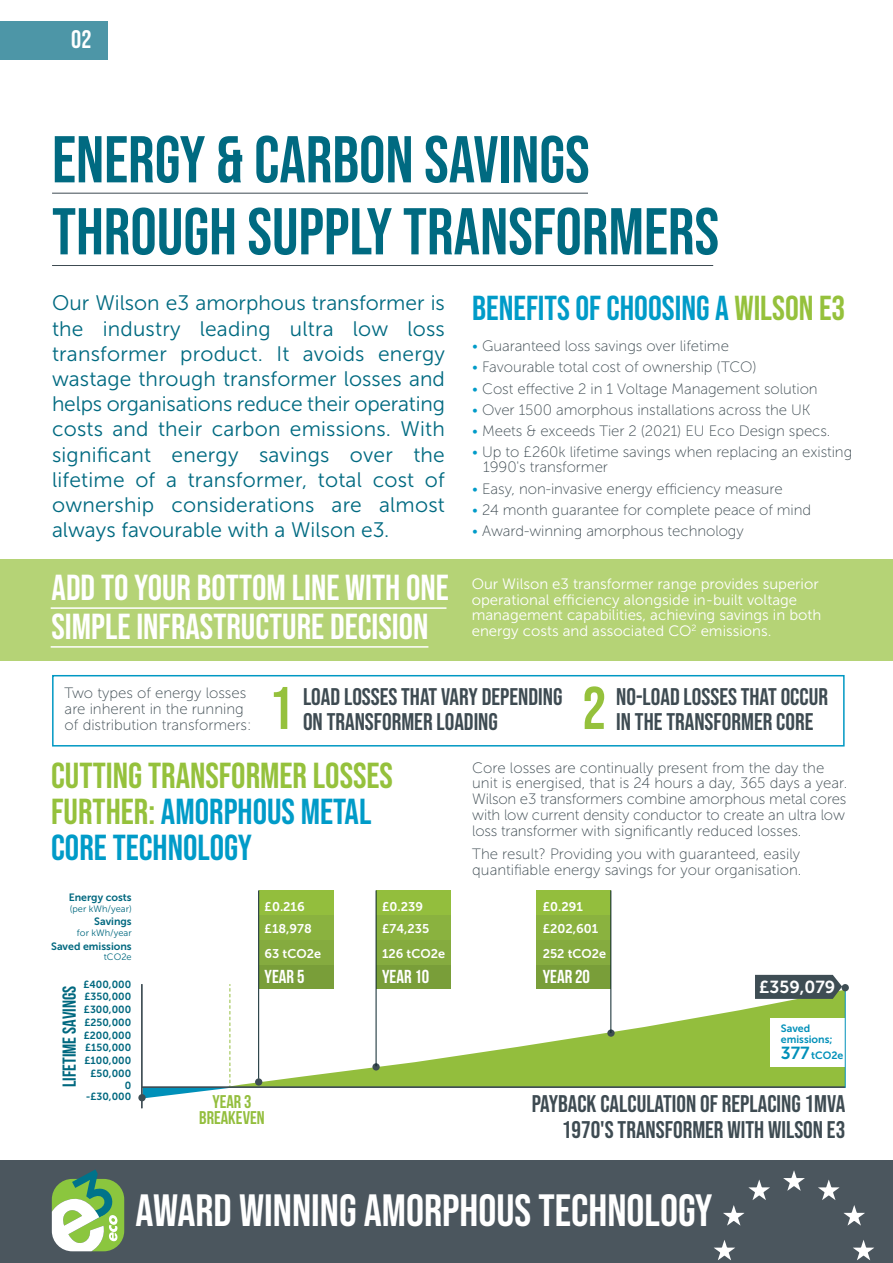
<style>
.page{position:relative;width:893px;height:1263px;background:#fff}
.page>*{position:absolute;margin:0;border:0;box-sizing:border-box;transform-origin:0 0}
.t1{font:66px/72px "Bebas Neue";color:#006a81}
.t2{font:60px "Bebas Neue";color:#95c13c}
.t3{font:45px "Bebas Neue";color:#fff}
.t4{font:36px/36px "Bebas Neue";color:#95c13c}
.t5{font:36px/39px "Bebas Neue";color:#fff}
.t6{font:34.5px "Bebas Neue";color:#009bc8}
.t7{font:25.2px "Bebas Neue";color:#fff}
.t8{font:24px/25.5px "Bebas Neue";color:#3e4b52;text-align:right}
.t9{font:21px/25.2px "Museo Sans 300";color:#006a81;text-align:justify}
.t10{font:18.75px "Bebas Neue";color:#fff}
.t11{font:18.75px "Bebas Neue";color:#00687f}
.t12{font:18.45px/16px "Bebas Neue";color:#93be3d;text-align:center}
.t13{font:17.4px "Museo Sans 700";color:#fff}
.t14{font:15px/15.8px "Museo Sans 100";letter-spacing:-.005em;color:#3e4b52}
.t15{font:15px/15.8px "Museo Sans 300";color:#fff}
.t16{font:12.6px/23px "Museo Sans 700";color:#fff}
.t17{font:10.65px "Museo Sans 700";color:#00687f}
.t18{font:10.65px/10.6px "Museo Sans 700";color:#0090b9}
.t19{font:10.35px/12.6px "Museo Sans 700";color:#00687f;text-align:right}
.t20{font:9.3px "Museo Sans 300";color:#00687f}
.s1{color:#95c13c}
.s2{color:#009bc8}
.s3{font-size:17.4px}
</style>
<div class="page">
<div style="left:52px;top:675px;width:793px;height:71px;border:2px solid #0098c3"></div>
<div style="left:259px;top:964px;width:74px;height:25px;background:#799e39"></div>
<div style="left:376px;top:964px;width:75px;height:25px;background:#799e39"></div>
<div style="left:536px;top:964px;width:75px;height:25px;background:#799e39"></div>
<svg style="left:235px;top:990px;width:610px;height:96px"></svg>
<svg style="left:143px;top:984px;width:92px;height:114px"></svg>
<hr style="left:141px;top:984px;width:2px;height:124px;background:#3e4d54">
<hr style="left:142px;top:1086px;width:703px;height:2px;background:#3e4d54">
<div style="left:138px;top:1094px;width:8px;height:7px;background:#3e4d54;border-radius:50%"></div>
<div style="left:259px;top:890px;width:74px;height:25px;background:#93be3d"></div>
<div style="left:259px;top:915px;width:74px;height:25px;background:#8ab23f"></div>
<div style="left:259px;top:940px;width:74px;height:24px;background:#85ab3f"></div>
<div style="left:376px;top:890px;width:75px;height:25px;background:#93be3d"></div>
<div style="left:376px;top:915px;width:75px;height:25px;background:#8ab23f"></div>
<div style="left:376px;top:940px;width:75px;height:24px;background:#85ab3f"></div>
<svg style="left:755px;top:975px;width:87px;height:24px;background:#455558"></svg>
<div style="left:770px;top:1019px;width:77px;height:48px;background:#fff"></div>
<hr style="left:845px;top:990px;width:1px;height:98px;background:#0090b9">
<div style="left:842px;top:984px;width:7px;height:7px;background:#3e4d54;border-radius:50%"></div>
<div style="left:536px;top:890px;width:75px;height:25px;background:#93be3d"></div>
<div style="left:536px;top:915px;width:75px;height:25px;background:#8ab23f"></div>
<div style="left:536px;top:940px;width:75px;height:24px;background:#85ab3f"></div>
<div style="left:255px;top:1078px;width:7px;height:8px;background:#3e4d54;border-radius:50%"></div>
<div style="left:372px;top:1063px;width:8px;height:7px;background:#3e4d54;border-radius:50%"></div>
<svg style="left:607px;top:1029px;width:8px;height:8px"></svg>
<hr style="left:611px;top:890px;width:1px;height:143px;background:#08242b">
<hr style="left:258px;top:890px;width:1px;height:188px;background:#08242b">
<hr style="left:376px;top:890px;width:1px;height:176px;background:#08242b">
<div style="left:0;top:559px;width:893px;height:102px;background:#b5d376"></div>
<div style="left:0;top:21px;width:108px;height:39px;background:#4d96a7"></div>
<hr style="left:52px;top:193px;width:536px;height:1px;background:#3e4b52">
<hr style="left:52px;top:265px;width:661px;height:1px;background:#3e4b52">
<div style="left:0;top:1161px;width:893px;height:102px;background:#4b565e"></div>
<svg style="left:783px;top:1170px;width:22px;height:21px"></svg>
<svg style="left:714px;top:1240px;width:21px;height:20px"></svg>
<svg style="left:853px;top:1240px;width:21px;height:20px"></svg>
<svg style="left:723px;top:1179px;width:47px;height:46px"></svg>
<svg style="left:818px;top:1179px;width:47px;height:46px"></svg>
<svg style="left:52px;top:1169px;width:72px;height:82px"></svg>
<hr style="left:51px;top:607px;width:395px;height:2px;background:#fff">
<hr style="left:51px;top:646px;width:377px;height:2px;background:#fff">
<p class="t7" style="left:71px;top:25px;width:22px">02</p>
<p class="t1" style="left:52px;top:127px;width:668px">ENERGY &amp; CARBON SAVINGS<br>THROUGH SUPPLY TRANSFORMERS</p>
<p class="t9" style="left:52px;top:293px;width:394px">Our Wilson e3 amorphous transformer is the industry leading ultra low loss transformer product. It avoids energy wastage through transformer losses and helps organisations reduce their operating costs and their carbon emissions. With significant energy savings over the lifetime of a transformer, total cost of ownership considerations are almost always favourable with a Wilson e3.</p>
<p class="t6" style="left:472px;top:289px;width:375px">BENEFITS OF CHOOSING A <span class="s1">WILSON E3</span></p>
<p class="t14" style="left:472px;top:340px;width:258px"><span class="s2">•</span> Guaranteed loss savings over lifetime</p>
<p class="t14" style="left:472px;top:361px;width:286px"><span class="s2">•</span> Favourable total cost of ownership (TCO)</p>
<p class="t14" style="left:472px;top:382px;width:347px"><span class="s2">•</span> Cost effective 2 in 1 Voltage Management solution</p>
<p class="t14" style="left:472px;top:403px;width:340px"><span class="s2">•</span> Over 1500 amorphous installations across the UK</p>
<p class="t14" style="left:472px;top:424px;width:360px"><span class="s2">•</span> Meets &amp; exceeds Tier 2 (2021) EU Eco Design specs.</p>
<p class="t14" style="left:483px;top:445px;width:371px;text-indent:-11px"><span class="s2">•</span> Up to £260k lifetime savings when replacing an existing<br>1990's transformer</p>
<p class="t14" style="left:472px;top:482px;width:312px"><span class="s2">•</span> Easy, non-invasive energy efficiency measure</p>
<p class="t14" style="left:472px;top:503px;width:340px"><span class="s2">•</span> 24 month guarantee for complete peace of mind</p>
<p class="t14" style="left:472px;top:524px;width:273px"><span class="s2">•</span> Award-winning amorphous technology</p>
<p class="t5" style="left:52px;top:570px;width:399px">ADD TO YOUR BOTTOM LINE WITH ONE<br>SIMPLE INFRASTRUCTURE DECISION</p>
<p class="t15" style="left:472px;top:577px;width:351px">Our Wilson e3 transformer range provides superior operational efficiency alongside in-built voltage management capabilities, achieving savings in both energy costs and associated CO<sup>2</sup> emissions.</p>
<p class="t2" style="left:269px;top:675px;width:25px">1</p>
<p class="t14" style="left:65px;top:687px;width:188px">Two types of energy losses are inherent in the running of distribution transformers:</p>
<p class="t8" style="left:303px;top:685px;width:261px">LOAD LOSSES THAT VARY DEPENDING</p>
<p class="t8" style="left:303px;top:710px;width:196px">ON TRANSFORMER LOADING</p>
<p class="t2" style="left:582px;top:675px;width:26px">2</p>
<p class="t8" style="left:616px;top:685px;width:213px">NO-LOAD LOSSES THAT OCCUR</p>
<p class="t8" style="left:616px;top:710px;width:199px">IN THE TRANSFORMER CORE</p>
<p class="t4" style="left:51px;top:759px;width:343px">CUTTING TRANSFORMER LOSSES<br>FURTHER: <span class="s2">AMORPHOUS METAL<br>CORE TECHNOLOGY</span></p>
<p class="t14" style="left:472px;top:761px;width:377px">Core losses are continually present from the day the unit is energised, that is 24 hours a day, 365 days a year.<br>Wilson e3 transformers combine amorphous metal cores with low current density conductor to create an ultra low loss transformer with significantly reduced losses.</p>
<p class="t14" style="left:472px;top:848px;width:331px">The result? Providing you with guaranteed, easily quantifiable energy savings for your organisation.</p>
<p class="t17" style="left:69px;top:893px;width:65px">Energy costs</p>
<p class="t20" style="left:70px;top:905px;width:63px">(per kWh/year)</p>
<p class="t17" style="left:94px;top:918px;width:39px">Savings</p>
<p class="t20" style="left:77px;top:929px;width:56px">for kWh/year</p>
<p class="t17" style="left:51px;top:942px;width:82px">Saved emissions</p>
<p class="t20" style="left:104px;top:954px;width:29px">tCO2e</p>
<p class="t11" style="left:59px;top:1087px;width:103px;rotate:-90deg">LIFETIME SAVINGS</p>
<p class="t19" style="left:83px;top:979px;width:49px">£400,000</p>
<p class="t19" style="left:84px;top:1004px;width:49px">£300,000</p>
<p class="t19" style="left:85px;top:991px;width:48px">£350,000</p>
<p class="t19" style="left:84px;top:1017px;width:48px">£250,000</p>
<p class="t19" style="left:85px;top:1042px;width:48px">£150,000 £100,000 £50,000<br>0</p>
<p class="t19" style="left:86px;top:1091px;width:47px">-£30,000</p>
<p class="t19" style="left:84px;top:1029px;width:49px">£200,000</p>
<p class="t16" style="left:265px;top:896px;width:49px">£0.216 £18,978</p>
<p class="t16" style="left:382px;top:896px;width:49px">£0.239 £74,235</p>
<p class="t16" style="left:543px;top:896px;width:57px">£0.291 £202,601</p>
<p class="t16" style="left:265px;top:943px;width:58px">63 tCO2e</p>
<p class="t16" style="left:382px;top:943px;width:64px">126 tCO2e</p>
<p class="t16" style="left:543px;top:943px;width:65px">252 tCO2e</p>
<p class="t10" style="left:265px;top:966px;width:41px">YEAR 5</p>
<p class="t10" style="left:382px;top:966px;width:49px">YEAR 10</p>
<p class="t10" style="left:543px;top:966px;width:49px">YEAR 20</p>
<p class="t13" style="left:759px;top:980px;width:78px">£359,079</p>
<p class="t18" style="left:781px;top:1024px;width:53px">Saved emissions;</p>
<p class="t18" style="left:781px;top:1051px;width:64px"><span class="s3">377</span>tCO2e</p>
<p class="t12" style="left:199px;top:1093px;width:67px">YEAR 3<br>BREAKEVEN</p>
<p class="t8" style="left:532px;top:1092px;width:315px">PAYBACK CALCULATION OF REPLACING 1MVA<br>1970'S TRANSFORMER WITH WILSON E3</p>
<p class="t3" style="left:136px;top:1185px;width:579px">AWARD WINNING AMORPHOUS TECHNOLOGY</p>
</div>
